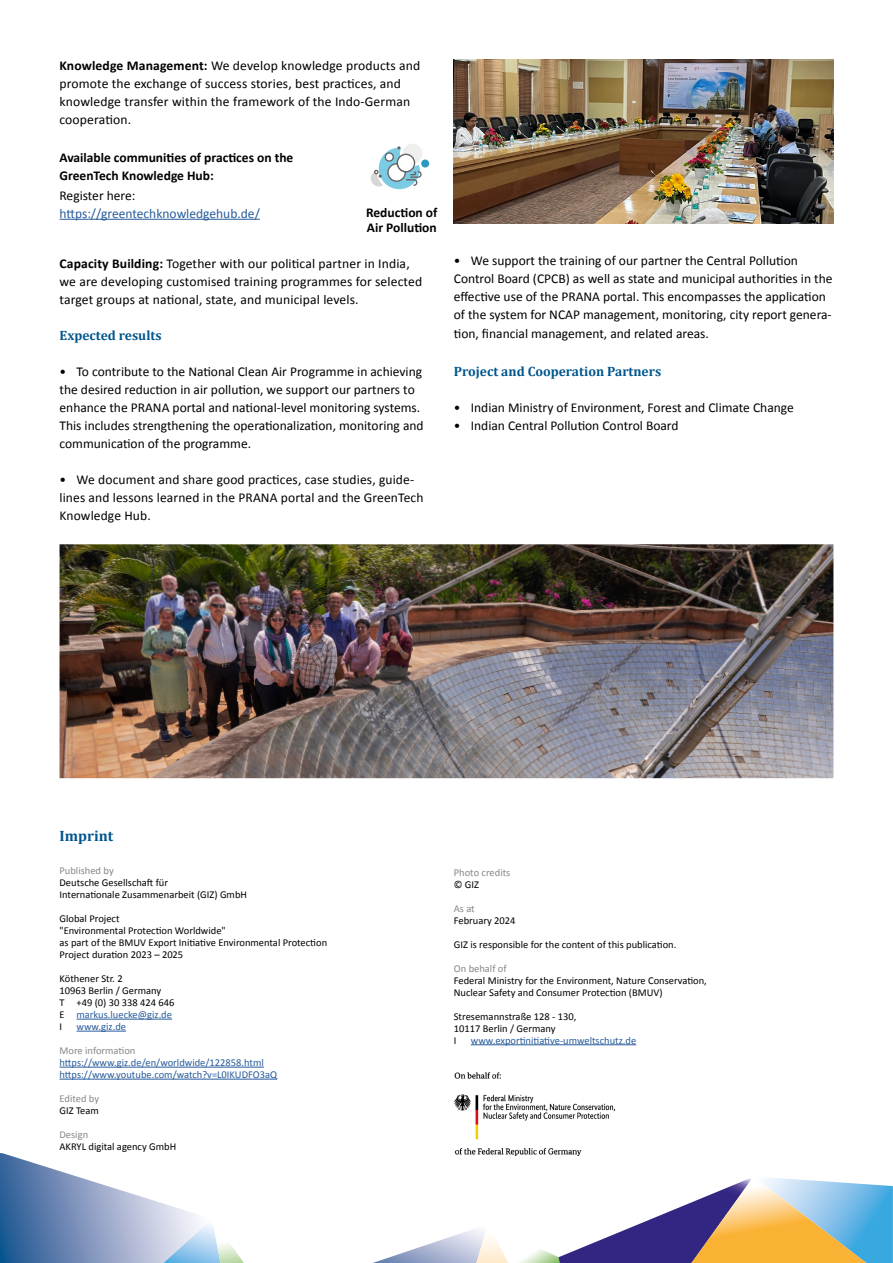
<style>
.page{position:relative;width:893px;height:1263px;background:#fff}
.page>*{position:absolute;margin:0;border:0;box-sizing:border-box;transform-origin:0 0}
.t1{font:700 15px "Cambria";color:#00568e}
.t2{font:13.5px/18px "Calibri";color:#000}
.t3{font:700 13.5px/18px "Calibri";color:#000}
.t4{font:700 13.5px "Cambria";color:#00568e}
.t5{font:13.5px "Calibri";color:#275b9b}
.t6{font:10.5px/12px "Calibri";color:#000}
.t7{font:10.5px/12px "Calibri";color:#275b9b}
.t8{font:10.5px "Calibri";color:#878787}
.s1{font-weight:700}
.s2{color:#275b9b}
</style>
<div class="page">
<img style="left:60px;top:544px;width:773px;height:234px">
<hr style="left:60px;top:219px;width:200px;height:1px;background:#275b9b">
<svg style="left:371px;top:144px;width:59px;height:46px"></svg>
<img style="left:454px;top:60px;width:379px;height:164px">
<svg style="left:0;top:1153px;width:244px;height:110px"></svg>
<svg style="left:373px;top:1178px;width:520px;height:85px"></svg>
<hr style="left:77px;top:1019px;width:95px;height:1px;background:#275b9b">
<hr style="left:77px;top:1031px;width:49px;height:1px;background:#275b9b">
<hr style="left:60px;top:1067px;width:204px;height:1px;background:#275b9b">
<hr style="left:60px;top:1079px;width:217px;height:1px;background:#275b9b">
<hr style="left:471px;top:1044px;width:165px;height:1px;background:#275b9b">
<img style="left:454px;top:1072px;width:162px;height:84px">
<p class="t2" style="left:60px;top:56px;width:362px"><span class="s1">Knowledge Management:</span> We develop knowledge products and promote the exchange of success stories, best practices, and knowledge transfer within the framework of the Indo-German cooperation.</p>
<p class="t3" style="left:60px;top:148px;width:235px">Available communities of practices on the<br>GreenTech Knowledge Hub:</p>
<p class="t2" style="left:60px;top:186px;width:77px">Register here:</p>
<p class="t5" style="left:60px;top:205px;width:202px">https://greentechknowledgehub.de/</p>
<p class="t3" style="left:366px;top:205px;width:73px;line-height:15px">Reduction of<br>Air Pollution</p>
<p class="t2" style="left:60px;top:254px;width:364px"><span class="s1">Capacity Building:</span> Together with our political partner in India, we are developing customised training programmes for selected target groups at national, state, and municipal levels.</p>
<p class="t4" style="left:60px;top:326px;width:104px">Expected results</p>
<p class="t2" style="left:60px;top:362px;width:366px">• To contribute to the National Clean Air Programme in achieving the desired reduction in air pollution, we support our partners to enhance the PRANA portal and national-level monitoring systems.<br>This includes strengthening the operationalization, monitoring and communication of the programme.</p>
<p class="t2" style="left:60px;top:470px;width:365px">• We document and share good practices, case studies, guide&shy;lines and lessons learned in the PRANA portal and the GreenTech<br>Knowledge Hub.</p>
<p class="t2" style="left:454px;top:251px;width:380px">• We support the training of our partner the Central Pollution Control Board (CPCB) as well as state and municipal authorities in the effective use of the PRANA portal. This encompasses the application of the system for NCAP management, monitoring, city report genera-</p>
<p class="t2" style="left:454px;top:324px;width:257px">tion, financial management, and related areas.</p>
<p class="t4" style="left:454px;top:362px;width:209px">Project and Cooperation Partners</p>
<p class="t2" style="left:454px;top:398px;width:342px">• Indian Ministry of Environment, Forest and Climate Change</p>
<p class="t2" style="left:454px;top:416px;width:226px">• Indian Central Pollution Control Board</p>
<p class="t1" style="left:60px;top:825px;width:55px">Imprint</p>
<p class="t8" style="left:60px;top:864px;width:56px">Published by</p>
<p class="t6" style="left:60px;top:876px;width:189px">Deutsche Gesellschaft für<br>Internationale Zusammenarbeit (GIZ) GmbH</p>
<p class="t6" style="left:60px;top:912px;width:269px">Global Project<br>"Environmental Protection Worldwide"<br>as part of the BMUV Export Initiative Environmental Protection Project duration 2023 – 2025</p>
<p class="t6" style="left:60px;top:972px;width:116px">Köthener Str. 2<br>10963 Berlin / Germany<br>T +49 (0) 30 338 424 646<br>E <span class="s2">markus.luecke@giz.de<br></span>I</p>
<p class="t7" style="left:77px;top:1020px;width:51px">www.giz.de</p>
<p class="t8" style="left:60px;top:1044px;width:77px">More information</p>
<p class="t7" style="left:60px;top:1056px;width:219px">https://www.giz.de/en/worldwide/122858.html https://www.youtube.com/watch?v=L0IKUDFO3aQ</p>
<p class="t8" style="left:60px;top:1092px;width:41px">Edited by</p>
<p class="t6" style="left:60px;top:1104px;width:41px">GIZ Team</p>
<p class="t8" style="left:60px;top:1128px;width:30px">Design</p>
<p class="t6" style="left:60px;top:1140px;width:118px">AKRYL digital agency GmbH</p>
<p class="t8" style="left:454px;top:865px;width:58px">Photo credits</p>
<p class="t6" style="left:454px;top:877px;width:27px">© GIZ</p>
<p class="t8" style="left:454px;top:901px;width:23px">As at</p>
<p class="t6" style="left:454px;top:913px;width:63px">February 2024</p>
<p class="t6" style="left:454px;top:937px;width:224px">GIZ is responsible for the content of this publication.</p>
<p class="t8" style="left:454px;top:961px;width:54px">On behalf of</p>
<p class="t6" style="left:454px;top:973px;width:255px">Federal Ministry for the Environment, Nature Conservation,<br>Nuclear Safety and Consumer Protection (BMUV)</p>
<p class="t6" style="left:454px;top:1010px;width:124px">Stresemannstraße 128 - 130,<br>10117 Berlin / Germany<br>I</p>
<p class="t7" style="left:471px;top:1034px;width:167px">www.exportinitiative-umweltschutz.de</p>
</div>
